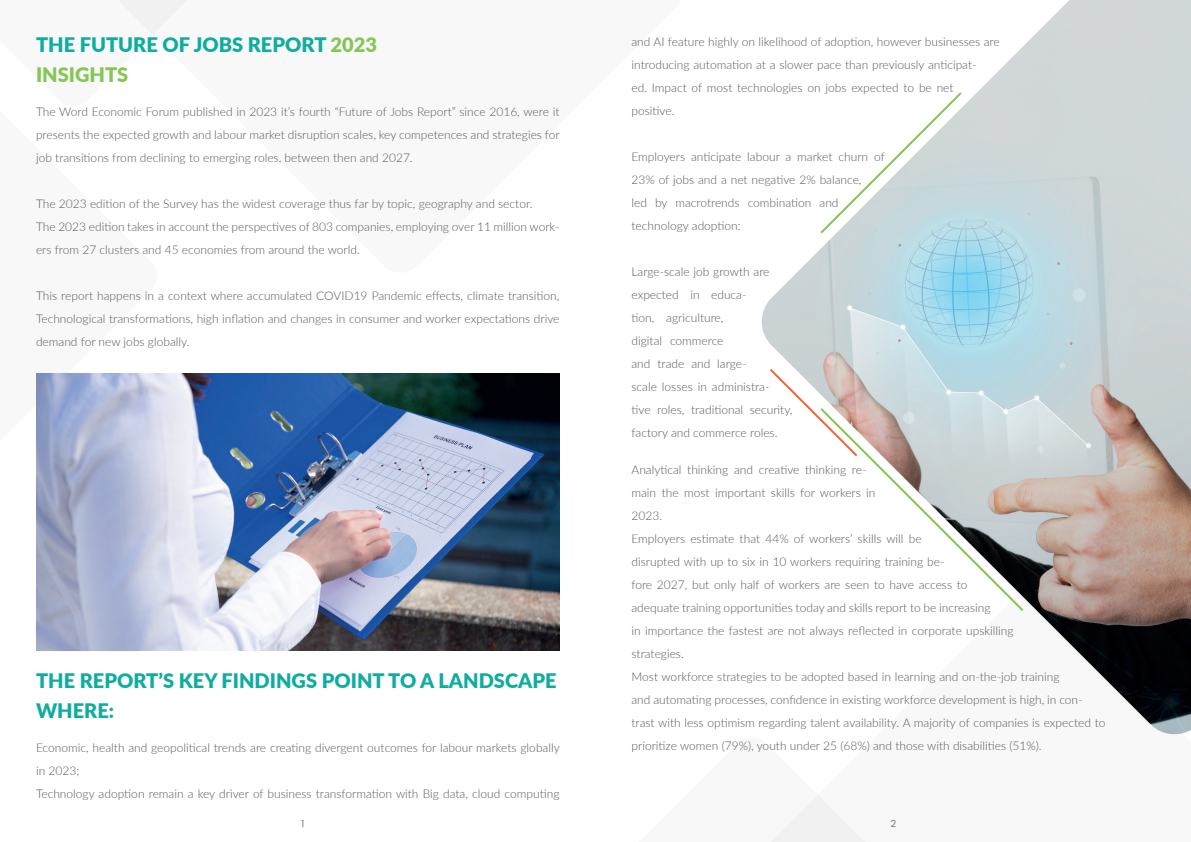
<style>
.page{position:relative;width:1191px;height:842px;background:#fff}
.page>*{position:absolute;margin:0;border:0;box-sizing:border-box;transform-origin:0 0}
.t1{font:900 20px/30px "Lato";color:#0fada0}
.t2{font:300 12px/23px "Lato";color:#57585a}
.t3{font:300 10px "DM Sans";color:#57585a}
.s1{color:#85c656}
</style>
<div class="page">
<div style="left:771px;top:795px;width:94px;height:47px;background:#f3f3f3"></div>
<div style="left:119px;top:0;width:68px;height:35px;background:#f2f2f2"></div>
<img style="left:761px;top:0;width:430px;height:735px">
<svg style="left:818px;top:90px;width:145px;height:146px"></svg>
<svg style="left:767px;top:367px;width:92px;height:91px"></svg>
<svg style="left:818px;top:406px;width:207px;height:207px"></svg>
<img style="left:36px;top:374px;width:523px;height:276px">
<h1 class="t1" style="left:36px;top:29px;width:342px">THE FUTURE OF JOBS REPORT <span class="s1">2023<br>INSIGHTS</span></h1>
<p class="t2" style="left:36px;top:99px;width:525px;text-align:justify">The Word Economic Forum published in 2023 it’s fourth “Future of Jobs Report” since 2016, were it presents the expected growth and labour market disruption scales, key competences and strategies for job transitions from declining to emerging roles, between then and 2027.</p>
<p class="t2" style="left:36px;top:191px;width:525px">The 2023 edition of the Survey has the widest coverage thus far by topic, geography and sector.<br>The 2023 edition takes in account the perspectives of 803 companies, employing over 11 million work&shy;ers from 27 clusters and 45 economies from around the world.</p>
<p class="t2" style="left:36px;top:283px;width:525px;text-align:justify">This report happens in a context where accumulated COVID19 Pandemic effects, climate transition, Technological transformations, high inflation and changes in consumer and worker expectations drive demand for new jobs globally.</p>
<h1 class="t1" style="left:36px;top:665px;width:522px">THE REPORT’S KEY FINDINGS POINT TO A LANDSCAPE<br>WHERE:</h1>
<p class="t2" style="left:36px;top:736px;width:525px">Economic, health and geopolitical trends are creating divergent outcomes for labour markets globally in 2023;<br>Technology adoption remain a key driver of business transformation with Big data, cloud computing</p>
<p class="t2" style="left:631px;top:29px;width:369px">and AI feature highly on likelihood of adoption, however businesses are introducing automation at a slower pace than previously anticipat-<br>ed. Impact of most technologies on jobs expected to be net<br>positive.</p>
<p class="t2" style="left:631px;top:144px;width:255px">Employers anticipate labour a market churn of 23% of jobs and a net negative 2% balance,<br>led by macrotrends combination and technology adoption:</p>
<p class="t2" style="left:631px;top:259px;width:163px">Large-scale job growth are expected in educa-<br>tion, agriculture,<br>digital commerce<br>and trade and large-<br>scale losses in administra-<br>tive roles, traditional security, factory and commerce roles.</p>
<p class="t2" style="left:631px;top:458px;width:475px">Analytical thinking and creative thinking re-<br>main the most important skills for workers in<br>2023.<br>Employers estimate that 44% of workers’ skills will be<br>disrupted with up to six in 10 workers requiring training be-<br>fore 2027, but only half of workers are seen to have access to<br>adequate training opportunities today and skills report to be increasing<br>in importance the fastest are not always reflected in corporate upskilling<br>strategies.<br>Most workforce strategies to be adopted based in learning and on-the-job training<br>and automating processes, confidence in existing workforce development is high, in con&shy;trast with less optimism regarding talent availability. A majority of companies is expected to prioritize women (79%), youth under 25 (68%) and those with disabilities (51%).</p>
<p class="t3" style="left:301px;top:817px;width:5px">1</p>
<p class="t3" style="left:890px;top:817px;width:7px">2</p>
</div>
